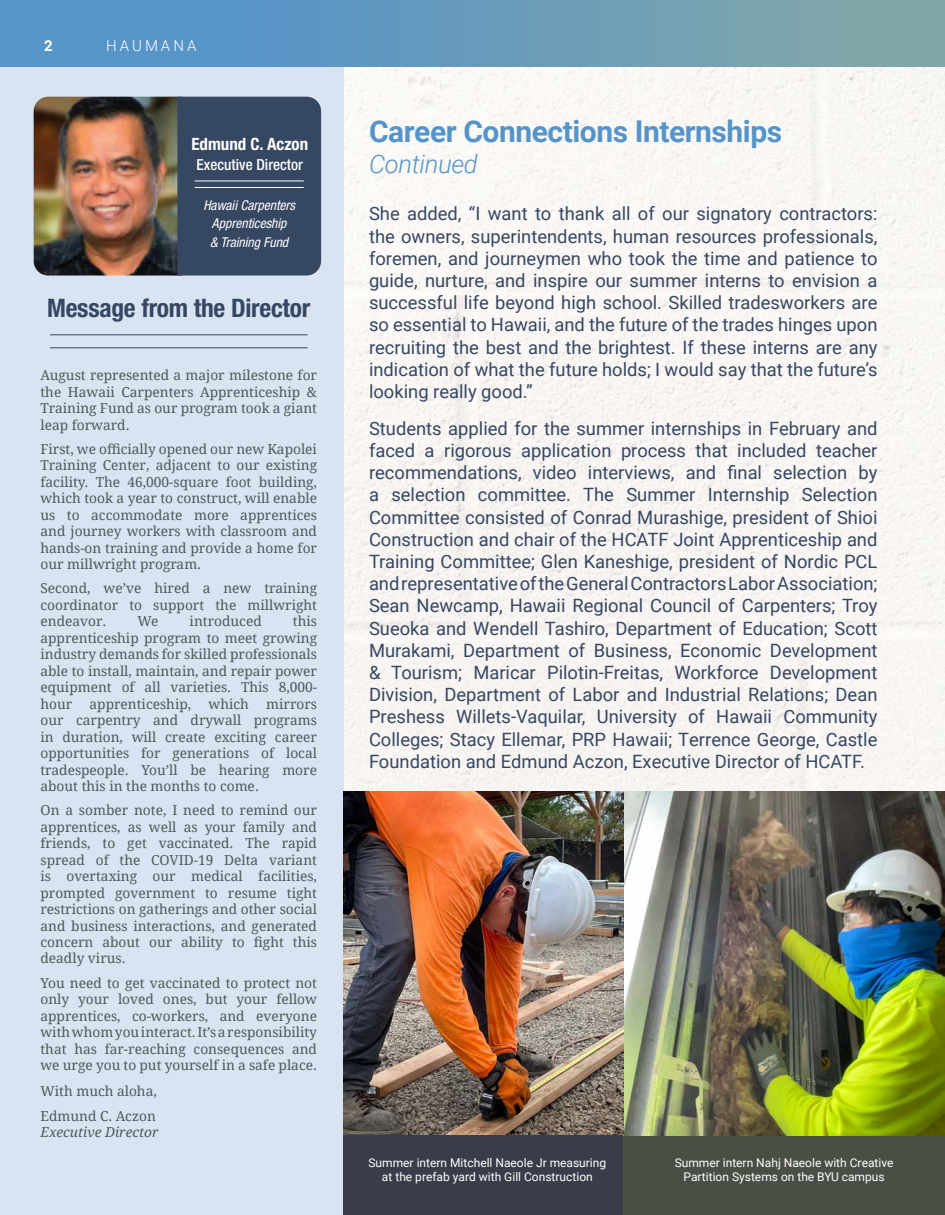
<style>
.page{position:relative;width:945px;height:1215px;background:#fff}
.page>*{position:absolute;margin:0;border:0;box-sizing:border-box;transform-origin:0 0}
.t1{font:700 30px "Roboto";letter-spacing:-.015em;color:#5594c9}
.t2{font:700 condensed 25.5px "Helvetica Neue LT Std";letter-spacing:-.01em;color:#364762}
.t3{font:italic 300 25.5px "Roboto";letter-spacing:-.015em;color:#5594c9}
.t4{font:18.3px/22.2px "Roboto";color:#364762;text-align:justify}
.t5{font:700 condensed 16.95px "Helvetica Neue LT Std";color:#fff}
.t6{font:500 condensed 15.3px "Helvetica Neue LT Std";color:#fff}
.t7{font:300 15px "Roboto";letter-spacing:.2em;color:#fff}
.t8{font:700 15px "Roboto";color:#fff}
.t9{font:13.65px/16.5px "Droid Serif";color:#4e5958;text-align:justify}
.t10{font:italic 13.65px/16.5px "Droid Serif";color:#4e5958}
.t11{font:italic condensed 13.5px/18.6px "Helvetica Neue LT Std";color:#fff;text-align:center}
.t12{font:12px/14.4px "Roboto";color:#fff;text-align:center}
.s1{font-style:normal}
</style>
<div class="page">
<div style="left:0;top:67px;width:945px;height:724px;background:#f8f5f3"></div>
<div style="left:0;top:68px;width:344px;height:1147px;background:#d8e4f2"></div>
<hr style="left:50px;top:334px;width:258px;height:1px;background:#364762">
<hr style="left:50px;top:347px;width:258px;height:1px;background:#364762">
<img style="left:34px;top:97px;width:143px;height:179px">
<div style="left:177px;top:97px;width:144px;height:179px;background:#364762"></div>
<hr style="left:195px;top:181px;width:109px;height:1px;background:#fff">
<hr style="left:195px;top:187px;width:109px;height:1px;background:#fff">
<img style="left:623px;top:791px;width:322px;height:346px">
<img style="left:344px;top:791px;width:279px;height:345px">
<div style="left:344px;top:1136px;width:279px;height:79px;background:#3a3c49"></div>
<div style="left:623px;top:1137px;width:322px;height:78px;background:#494f45"></div>
<img style="left:0;top:1px;width:945px;height:66px">
<p class="t8" style="left:44px;top:35px;width:10px">2</p>
<p class="t7" style="left:106px;top:35px;width:92px">HAUMANA</p>
<p class="t5" style="left:192px;top:133px;width:118px">Edmund C. Aczon</p>
<p class="t6" style="left:197px;top:155px;width:108px">Executive Director</p>
<p class="t11" style="left:203px;top:196px;width:93px">Hawaii Carpenters<br>Apprenticeship<br>&amp; Training Fund</p>
<p class="t2" style="left:47px;top:293px;width:265px">Message from the Director</p>
<p class="t9" style="left:40px;top:367px;width:278px">August represented a major milestone for the Hawaii Carpenters Apprenticeship &amp; Training Fund as our program took a giant leap forward.</p>
<p class="t9" style="left:40px;top:441px;width:278px">First, we officially opened our new Kapolei Training Center, adjacent to our existing facility. The 46,000-square foot building, which took a year to construct, will enable us to accommodate more apprentices and journey workers with classroom and hands-on training and provide a home for our millwright program.</p>
<p class="t9" style="left:40px;top:580px;width:278px">Second, we’ve hired a new training coordinator to support the millwright endeavor.</p>
<p class="t9" style="left:40px;top:613px;width:278px;text-indent:252px">this apprenticeship program to meet growing industry demands for skilled professionals able to install, maintain, and repair power equipment of all varieties. This 8,000- hour</p>
<p class="t9" style="left:138px;top:613px;width:22px">We</p>
<p class="t9" style="left:190px;top:613px;width:74px">introduced</p>
<p class="t9" style="left:40px;top:695px;width:278px;text-indent:226px">mirrors our carpentry and drywall programs in duration, will create exciting career opportunities for generations of local tradespeople. You’ll be hearing more about this in the months to come.</p>
<p class="t9" style="left:40px;top:802px;width:278px">On a somber note, I need to remind our apprentices, as well as your family and friends, to get vaccinated. The rapid spread of the COVID-19 Delta variant is overtaxing our medical facilities, prompted government to resume tight restrictions on gatherings and other social and business interactions, and generated concern about our ability to fight this deadly virus.</p>
<p class="t9" style="left:40px;top:974px;width:278px">You need to get vaccinated to protect not only your loved ones, but your fellow apprentices, co-workers, and everyone with whom you interact. It’s a responsibility that has far-reaching consequences and we urge you to put yourself in a safe place.</p>
<p class="t9" style="left:40px;top:1083px;width:118px">With much aloha,</p>
<p class="t10" style="left:40px;top:1107px;width:120px"><span class="s1">Edmund C. Aczon<br></span>Executive Director</p>
<p class="t9" style="left:90px;top:695px;width:103px">apprenticeship,</p>
<p class="t9" style="left:209px;top:695px;width:42px">which</p>
<p class="t1" style="left:369px;top:110px;width:415px">Career Connections Internships</p>
<p class="t3" style="left:369px;top:146px;width:110px">Continued</p>
<p class="t4" style="left:369px;top:202px;width:510px">She added, “I want to thank all of our signatory contractors: the owners, superintendents, human resources professionals, foremen, and journeymen who took the time and patience to guide, nurture, and inspire our summer interns to envision a successful life beyond high school. Skilled tradesworkers are so essential to Hawaii, and the future of the trades hinges upon recruiting the best and the brightest. If these interns are any indication of what the future holds; I would say that the future’s looking really good.”</p>
<p class="t4" style="left:369px;top:417px;width:510px">Students applied for the summer internships in February and faced a rigorous application process that included teacher recommendations, video interviews, and final selection by a selection committee. The Summer Internship Selection Committee consisted of Conrad Murashige, president of Shioi Construction and chair of the HCATF Joint Apprenticeship and Training Committee; Glen Kaneshige, president of Nordic PCL and representative of the General Contractors Labor Association; Sean Newcamp, Hawaii Regional Council of Carpenters; Troy Sueoka and Wendell Tashiro, Department of Education; Scott Murakami, Department of Business, Economic Development &amp; Tourism; Maricar Pilotin-Freitas, Workforce Development Division, Department of Labor and Industrial Relations; Dean Preshess Willets-Vaquilar, University of Hawaii Community Colleges; Stacy Ellemar, PRP Hawaii; Terrence George, Castle Foundation and Edmund Aczon, Executive Director of HCATF.</p>
<p class="t12" style="left:369px;top:1155px;width:239px">Summer intern Mitchell Naeole Jr measuring at the prefab yard with Gill Construction</p>
<p class="t12" style="left:675px;top:1155px;width:220px">Summer intern Nahj Naeole with Creative<br>Partition Systems on the BYU campus</p>
</div>
